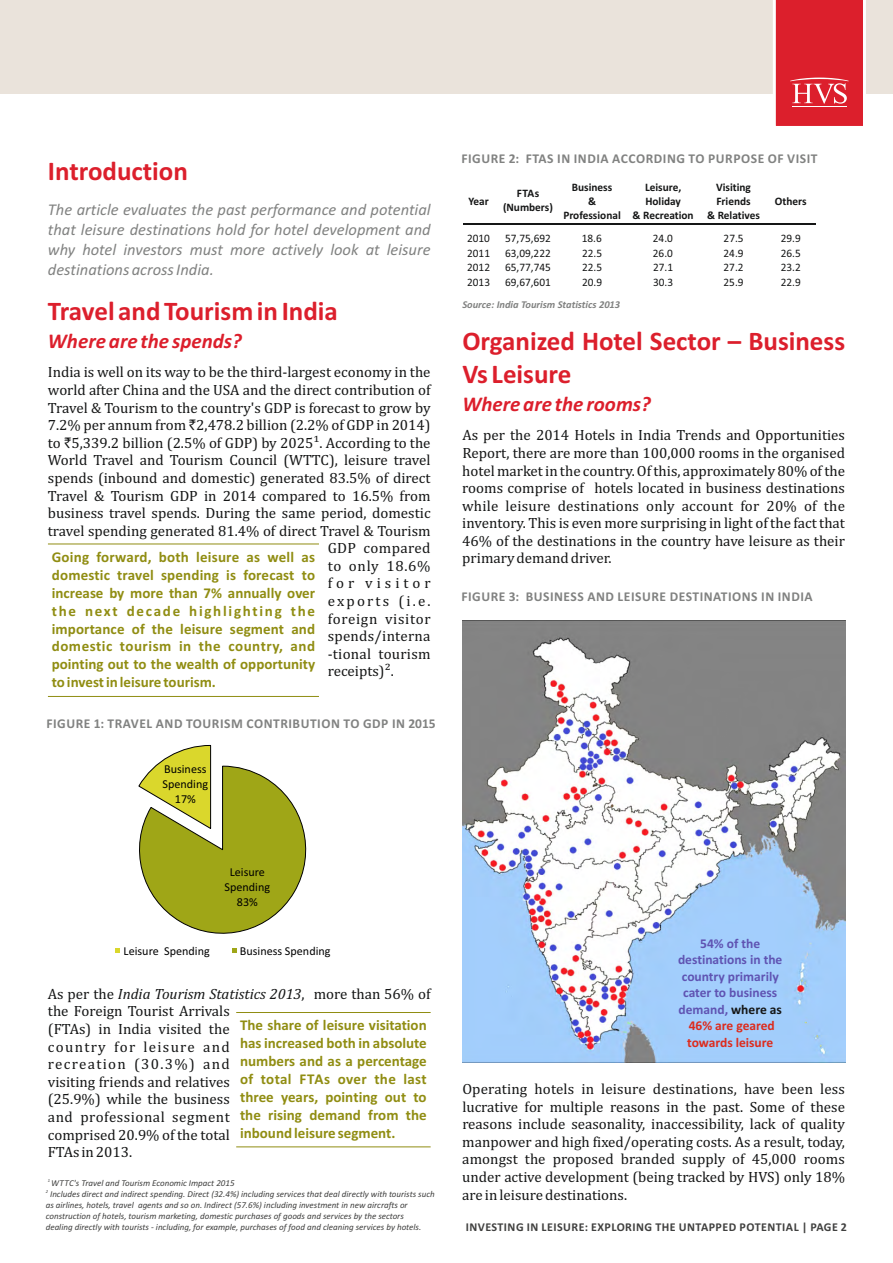
<style>
.page{position:relative;width:893px;height:1263px;background:#fff}
.page>*{position:absolute;margin:0;border:0;box-sizing:border-box;transform-origin:0 0}
.t1{font:700 27px/33px "Calibri";color:#dc1f2c}
.t2{font:italic 700 21px "Calibri";color:#dc1f2c}
.t3{font:italic 16.5px/20.1px "Calibri";color:#818281;text-align:justify}
.t4{font:15px/17.5px "Cambria";color:#151616;text-align:justify}
.t5{font:700 15px/18px "Calibri";color:#908d12;text-align:justify}
.t6{font:15px "Cambria";letter-spacing:.02em;color:#151616}
.t7{font:15px "Cambria";letter-spacing:.045em;color:#151616}
.t8{font:15px "Cambria";letter-spacing:.145em;color:#151616}
.t9{font:15px "Cambria";letter-spacing:.025em;color:#151616}
.t10{font:15px "Cambria";letter-spacing:.265em;color:#151616}
.t11{font:700 13.5px "Calibri";letter-spacing:.04em;color:#818281}
.t12{font:700 13.5px/16.5px "Calibri";color:#5f53b2;text-align:center}
.t13{font:12.15px/14.9px "Calibri";color:#000;text-align:center}
.t14{font:700 12px "Calibri";letter-spacing:.04em;color:#40403f}
.t15{font:11.4px "Calibri";color:#151616}
.t16{font:700 11.4px/14px "Calibri";color:#151616;text-align:center}
.t17{font:italic 700 10.5px "Calibri";color:#818281}
.t18{font:italic 9px/10.9px "Calibri";color:#40403f}
.t19{font:italic 4.5px "Calibri";color:#40403f}
.s1{font-family:"Rupee"}
.s2{font-style:italic}
.s3{color:#151616}
.s4{color:#dd2b1c}
</style>
<div class="page">
<div style="left:0;top:0;width:893px;height:94px;background:#eae3db"></div>
<svg style="left:773px;top:0;width:93px;height:126px;background:#df3541"></svg>
<hr style="left:48px;top:544px;width:271px;height:1px;background:#908d12">
<hr style="left:48px;top:696px;width:271px;height:1px;background:#908d12">
<hr style="left:463px;top:224px;width:352px;height:1px;background:#151616">
<img style="left:462px;top:621px;width:383px;height:441px">
<svg style="left:115px;top:948px;width:5px;height:5px"></svg>
<svg style="left:138px;top:745px;width:169px;height:208px"></svg>
<hr style="left:236px;top:1012px;width:195px;height:1px;background:#908d12">
<hr style="left:236px;top:1146px;width:195px;height:1px;background:#908d12">
<h1 class="t1" style="left:48px;top:157px;width:141px">Introduction</h1>
<p class="t3" style="left:48px;top:200px;width:384px">The article evaluates the past performance and potential that leisure destinations hold for hotel development and why hotel investors must more actively look at leisure destinations across India.</p>
<h1 class="t1" style="left:48px;top:297px;width:291px">Travel and Tourism in India</h1>
<h2 class="t2" style="left:48px;top:332px;width:195px">Where are the spends?</h2>
<p class="t4" style="left:48px;top:364px;width:384px">India is well on its way to be the third-largest economy in the</p>
<p class="t4" style="left:48px;top:382px;width:384px">world after China and the USA and the direct contribution of</p>
<p class="t4" style="left:48px;top:400px;width:384px">Travel &amp; Tourism to the country's GDP is forecast to grow by</p>
<p class="t4" style="left:48px;top:417px;width:384px">7.2% per annum from <span class="s1">`</span>2,478.2 billion (2.2% of GDP in 2014)</p>
<p class="t4" style="left:48px;top:435px;width:384px">to <span class="s1">`</span>5,339.2 billion (2.5% of GDP) by 2025¹. According to the</p>
<p class="t4" style="left:48px;top:452px;width:384px">World Travel and Tourism Council (WTTC), leisure travel</p>
<p class="t4" style="left:48px;top:470px;width:384px">spends (inbound and domestic) generated 83.5% of direct</p>
<p class="t4" style="left:48px;top:487px;width:384px">Travel &amp; Tourism GDP in 2014 compared to 16.5% from</p>
<p class="t4" style="left:48px;top:505px;width:384px">business travel spends. During the same period, domestic</p>
<p class="t4" style="left:48px;top:523px;width:384px">travel spending generated 81.4% of direct Travel &amp; Tourism</p>
<p class="t9" style="left:328px;top:542px;width:104px">GDP compared</p>
<p class="t4" style="left:328px;top:558px;width:104px">to only 18.6%</p>
<p class="t10" style="left:328px;top:577px;width:104px">for visitor</p>
<p class="t8" style="left:328px;top:594px;width:104px">exports (i.e.</p>
<p class="t7" style="left:328px;top:612px;width:104px">foreign visitor</p>
<p class="t6" style="left:328px;top:629px;width:104px">spends/interna</p>
<p class="t6" style="left:328px;top:647px;width:104px">-tional tourism</p>
<p class="t4" style="left:328px;top:663px;width:68px">receipts)².</p>
<p class="t5" style="left:52px;top:549px;width:265px">Going forward, both leisure as well as domestic travel spending is forecast to increase by more than 7% annually over the next decade highlighting the importance of the leisure segment and domestic tourism in the country, and pointing out to the wealth of opportunity to invest in leisure tourism.</p>
<p class="t11" style="left:46px;top:717px;width:391px">FIGURE 1: TRAVEL AND TOURISM CONTRIBUTION TO GDP IN 2015</p>
<p class="t13" style="left:163px;top:763px;width:47px">Business<br>Spending<br>17%</p>
<p class="t13" style="left:225px;top:866px;width:47px">Leisure<br>Spending<br>83%</p>
<p class="t13" style="left:124px;top:944px;width:88px">Leisure Spending</p>
<p class="t13" style="left:240px;top:944px;width:92px">Business Spending</p>
<p class="t4" style="left:48px;top:986px;width:384px;text-align:left">As per the <span class="s2">India Tourism Statistics 2013</span>, more than 56% of the Foreign Tourist Arrivals<br>(FTAs) in India visited the<br>country for leisure and<br>recreation (30.3%) and<br>visiting friends and relatives<br>(25.9%) while the business<br>and professional segment<br>comprised 20.9% of the total<br>FTAs in 2013.</p>
<p class="t5" style="left:240px;top:1017px;width:188px">The share of leisure visitation has increased both in absolute numbers and as a percentage of total FTAs over the last three years, pointing out to the rising demand from the inbound leisure segment.</p>
<p class="t19" style="left:48px;top:1178px;width:4px">1</p>
<p class="t18" style="left:51px;top:1178px;width:185px">WTTC's Travel and Tourism Economic Impact 2015</p>
<p class="t19" style="left:46px;top:1189px;width:4px">2</p>
<p class="t18" style="left:46px;top:1189px;width:390px;text-indent:4px">Includes direct and indirect spending. Direct (32.4%) including services that deal directly with tourists such as airlines, hotels, travel agents and so on. Indirect (57.6%) including investment in new aircrafts or construction of hotels, tourism marketing, domestic purchases of goods and services by the sectors<br>dealing directly with tourists - including, for example, purchases of food and cleaning services by hotels.</p>
<p class="t11" style="left:461px;top:153px;width:358px">FIGURE 2: FTAS IN INDIA ACCORDING TO PURPOSE OF VISIT</p>
<p class="t16" style="left:468px;top:195px;width:22px">Year</p>
<p class="t16" style="left:503px;top:187px;width:51px">FTAs (Numbers)</p>
<p class="t16" style="left:563px;top:181px;width:59px">Business<br>&amp;<br>Professional</p>
<p class="t16" style="left:633px;top:181px;width:63px">Leisure,<br>Holiday<br>&amp; Recreation</p>
<p class="t16" style="left:707px;top:181px;width:54px">Visiting<br>Friends<br>&amp; Relatives</p>
<p class="t16" style="left:775px;top:195px;width:33px">Others</p>
<p class="t15" style="left:467px;top:233px;width:24px">2010</p>
<p class="t15" style="left:505px;top:233px;width:47px">57,75,692</p>
<p class="t15" style="left:582px;top:233px;width:22px">18.6</p>
<p class="t15" style="left:653px;top:233px;width:22px">24.0</p>
<p class="t15" style="left:724px;top:233px;width:22px">27.5</p>
<p class="t15" style="left:781px;top:233px;width:22px">29.9</p>
<p class="t15" style="left:467px;top:248px;width:24px">2011</p>
<p class="t15" style="left:505px;top:248px;width:47px">63,09,222</p>
<p class="t15" style="left:582px;top:248px;width:22px">22.5</p>
<p class="t15" style="left:653px;top:248px;width:22px">26.0</p>
<p class="t15" style="left:723px;top:248px;width:22px">24.9</p>
<p class="t15" style="left:781px;top:248px;width:22px">26.5</p>
<p class="t15" style="left:467px;top:263px;width:24px">2012</p>
<p class="t15" style="left:505px;top:263px;width:47px">65,77,745</p>
<p class="t15" style="left:582px;top:263px;width:22px">22.5</p>
<p class="t15" style="left:653px;top:263px;width:22px">27.1</p>
<p class="t15" style="left:724px;top:263px;width:22px">27.2</p>
<p class="t15" style="left:781px;top:263px;width:22px">23.2</p>
<p class="t15" style="left:467px;top:277px;width:24px">2013</p>
<p class="t15" style="left:505px;top:277px;width:47px">69,67,601</p>
<p class="t15" style="left:582px;top:277px;width:22px">20.9</p>
<p class="t15" style="left:653px;top:277px;width:22px">30.3</p>
<p class="t15" style="left:723px;top:277px;width:22px">25.9</p>
<p class="t15" style="left:781px;top:277px;width:22px">22.9</p>
<p class="t17" style="left:462px;top:300px;width:159px">Source: India Tourism Statistics 2013</p>
<h1 class="t1" style="left:462px;top:327px;width:384px">Organized Hotel Sector – Business<br>Vs Leisure</h1>
<h2 class="t2" style="left:462px;top:395px;width:190px">Where are the rooms?</h2>
<p class="t4" style="left:462px;top:427px;width:384px">As per the 2014 Hotels in India Trends and Opportunities Report, there are more than 100,000 rooms in the organised hotel market in the country. Of this, approximately 80% of the rooms comprise of hotels located in business destinations while leisure destinations only account for 20% of the inventory. This is even more surprising in light of the fact that 46% of the destinations in the country have leisure as their primary demand driver.</p>
<p class="t11" style="left:461px;top:591px;width:353px">FIGURE 3: BUSINESS AND LEISURE DESTINATIONS IN INDIA</p>
<p class="t12" style="left:678px;top:936px;width:106px">54% of the destinations in the country primarily cater to business demand, <span class="s3">where as<br></span><span class="s4">46% are geared towards leisure</span></p>
<p class="t4" style="left:462px;top:1081px;width:384px">Operating hotels in leisure destinations, have been less lucrative for multiple reasons in the past. Some of these reasons include seasonality, inaccessibility, lack of quality manpower and high fixed/operating costs. As a result, today, amongst the proposed branded supply of 45,000 rooms under active development (being tracked by HVS) only 18% are in leisure destinations.</p>
<p class="t14" style="left:466px;top:1222px;width:383px">INVESTING IN LEISURE: EXPLORING THE UNTAPPED POTENTIAL | PAGE 2</p>
</div>
